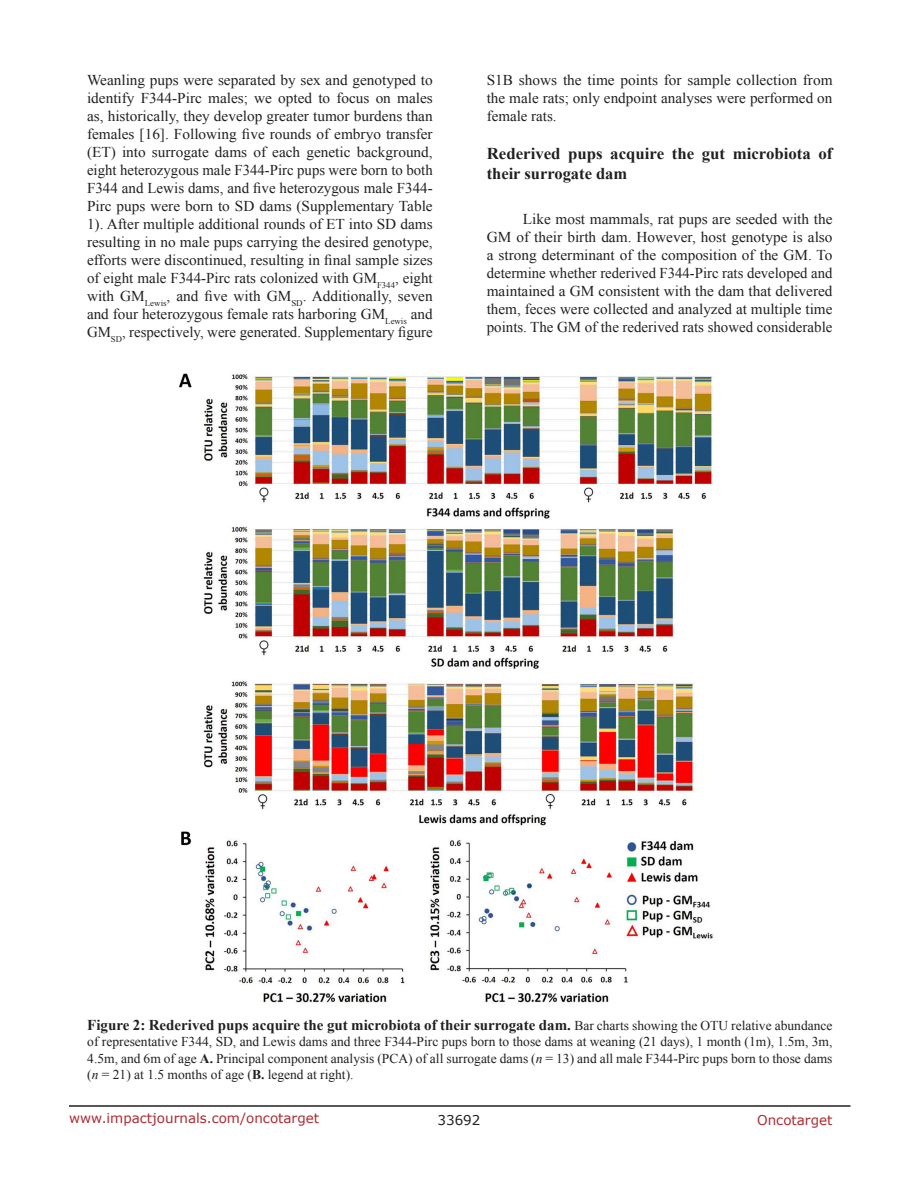
<style>
.page{position:relative;width:918px;height:1188px;background:#fff}
.page>*{position:absolute;margin:0;border:0;box-sizing:border-box;transform-origin:0 0}
.SubHeading{font:700 16.5px/19.8px "Times New Roman";color:#221f22}
.BodyText{font:15px/18px "Times New Roman";color:#221f22;text-align:justify}
.FigureText{font:700 15px "Times New Roman";color:#221f22}
.FigureText-2{font:13.5px/16.2px "Times New Roman";color:#221f22;text-align:justify}
.t1{font:13.5px "Verdana";color:#ac2b31}
.t2{font:13.5px "Verdana";color:#221f22}
.s1{font-weight:400;font-size:13.5px}
.s2{font-weight:700}
.s3{font-style:italic}
</style>
<div class="page">
<hr style="left:69px;top:1105px;width:781px;height:2px;background:#231f20">
<img style="left:179px;top:373px;width:534px;height:630px">
<p class="BodyText" style="left:87px;top:71px;width:347px">Weanling pups were separated by sex and genotyped to identify F344-Pirc males; we opted to focus on males as, historically, they develop greater tumor burdens than females [16]. Following five rounds of embryo transfer (ET) into surrogate dams of each genetic background, eight heterozygous male F344-Pirc pups were born to both F344 and Lewis dams, and five heterozygous male F344- Pirc pups were born to SD dams (Supplementary Table 1). After multiple additional rounds of ET into SD dams resulting in no male pups carrying the desired genotype, efforts were discontinued, resulting in final sample sizes of eight male F344-Pirc rats colonized with GM<sub>F344</sub>, eight with GM<sub>Lewis</sub>, and five with GM<sub>SD</sub>. Additionally, seven and four heterozygous female rats harboring GM<sub>Lewis</sub> and GM<sub>SD</sub>, respectively, were generated. Supplementary figure</p>
<p class="BodyText" style="left:487px;top:71px;width:347px">S1B shows the time points for sample collection from the male rats; only endpoint analyses were performed on female rats.</p>
<p class="SubHeading" style="left:487px;top:143px;width:347px">Rederived pups acquire the gut microbiota of their surrogate dam</p>
<p class="BodyText" style="left:487px;top:210px;width:347px;text-indent:36px">Like most mammals, rat pups are seeded with the GM of their birth dam. However, host genotype is also a strong determinant of the composition of the GM. To determine whether rederived F344-Pirc rats developed and maintained a GM consistent with the dam that delivered them, feces were collected and analyzed at multiple time points. The GM of the rederived rats showed considerable</p>
<p class="FigureText" style="left:87px;top:1014px;width:747px">Figure 2: Rederived pups acquire the gut microbiota of their surrogate dam. <span class="s1">Bar charts showing the OTU relative abundance</span></p>
<p class="FigureText-2" style="left:87px;top:1033px;width:747px">of representative F344, SD, and Lewis dams and three F344-Pirc pups born to those dams at weaning (21 days), 1 month (1m), 1.5m, 3m, 4.5m, and 6m of age <span class="s2">A.</span> Principal component analysis (PCA) of all surrogate dams (<span class="s3">n</span> = 13) and all male F344-Pirc pups born to those dams (<span class="s3">n</span> = 21) at 1.5 months of age (<span class="s2">B.</span> legend at right).</p>
<p class="t1" style="left:69px;top:1109px;width:252px">www.impactjournals.com/oncotarget</p>
<p class="t2" style="left:438px;top:1111px;width:44px">33692</p>
<p class="t1" style="left:757px;top:1111px;width:77px">Oncotarget</p>
</div>
